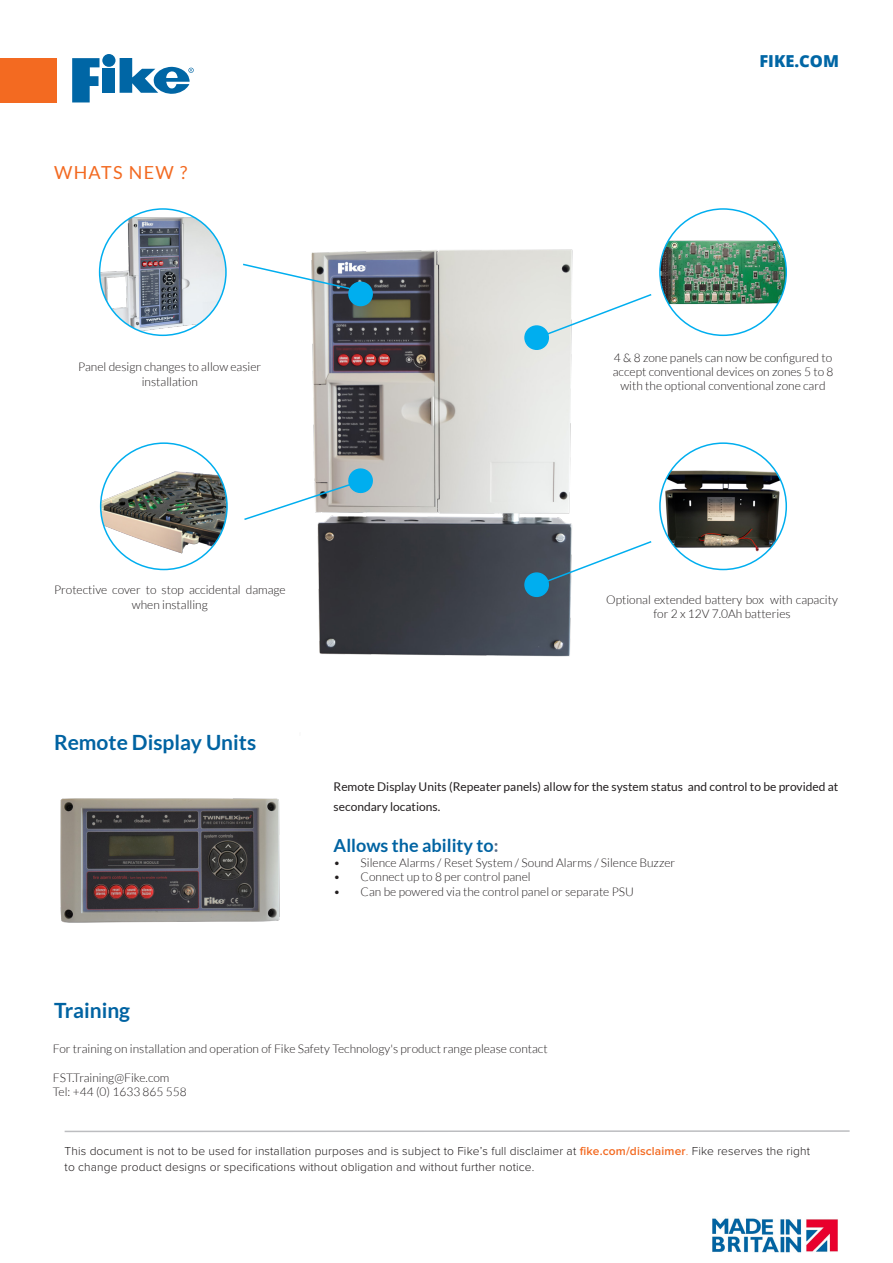
<style>
.page{position:relative;width:893px;height:1263px;background:#fff}
.page>*{position:absolute;margin:0;border:0;box-sizing:border-box;transform-origin:0 0}
.t1{font:700 21px "Lato";color:#0063a2}
.t2{font:700 18px "Lato";color:#0063a2}
.subhead_-_orange{font:18px "Lato";letter-spacing:.075em;color:#f36a21}
.t3{font:800 16.5px "Open Sans";color:#0066a5}
.t4{font:300 12px/14.4px "Lato";color:#231f20;text-align:center}
.t5{font:300 12px/16px "Proxima Nova";letter-spacing:.01em;color:#231f20}
.t6{font:12px/19.8px "Lato";color:#231f20}
.s1{color:#596e89}
.s2{font-weight:600;color:#f36a21}
.s3{color:#f36a21}
</style>
<div class="page">
<hr style="left:892px;top:58px;width:1px;height:44px;background:#f36a21">
<hr style="left:65px;top:1130px;width:785px;height:2px;background:#bcbdc0">
<svg style="left:72px;top:58px;width:27px;height:44px"></svg>
<div style="left:102px;top:69px;width:13px;height:24px;background:#0066a5"></div>
<div style="left:102px;top:54px;width:14px;height:13px;background:#0066a5;border-radius:50%"></div>
<svg style="left:120px;top:58px;width:74px;height:36px"></svg>
<div style="left:0;top:58px;width:56px;height:44px;background:#f36a21"></div>
<img style="left:311px;top:249px;width:262px;height:408px">
<img style="left:100px;top:209px;width:126px;height:126px;border-radius:63px">
<img style="left:101px;top:443px;width:126px;height:126px;border-radius:63px">
<img style="left:660px;top:443px;width:126px;height:126px;border-radius:63px">
<img style="left:660px;top:240px;width:126px;height:64px">
<div style="left:525px;top:573px;width:23px;height:23px;background:#00aeef;border-radius:50%"></div>
<div style="left:524px;top:572px;width:25px;height:25px;border:2px solid #00aeef;border-radius:50%"></div>
<svg style="left:545px;top:540px;width:107px;height:43px"></svg>
<div style="left:525px;top:326px;width:23px;height:23px;background:#00aeef;border-radius:50%"></div>
<div style="left:524px;top:325px;width:25px;height:25px;border:2px solid #00aeef;border-radius:50%"></div>
<svg style="left:545px;top:293px;width:107px;height:43px"></svg>
<svg style="left:243px;top:263px;width:132px;height:44px"></svg>
<svg style="left:244px;top:466px;width:132px;height:55px"></svg>
<img style="left:60px;top:798px;width:220px;height:125px">
<img style="left:713px;top:1218px;width:125px;height:34px">
<p class="subhead_-_orange" style="left:54px;top:162px;width:135px">WHATS NEW ?</p>
<p class="t4" style="left:78px;top:360px;width:185px">Panel design changes to allow easier installation</p>
<p class="t3" style="left:759px;top:48px;width:81px">FIKE.COM</p>
<p class="t4" style="left:613px;top:350px;width:222px">4 &amp; 8 zone panels can now be configured to accept conventional devices on zones 5 to 8 with the optional conventional zone card</p>
<p class="t4" style="left:54px;top:583px;width:233px">Protective cover to stop accidental damage when installing</p>
<p class="t1" style="left:54px;top:730px;width:204px">Remote Display Units</p>
<p class="t4" style="left:606px;top:592px;width:233px">Optional extended battery box with capacity for 2 x 12V 7.0Ah batteries</p>
<p class="t6" style="left:334px;top:777px;width:506px">Remote Display Units (Repeater panels) allow for the system status and control to be provided at secondary locations.</p>
<p class="t2" style="left:334px;top:835px;width:166px">Allows the ability to<span class="s1">:</span></p>
<p class="t4" style="left:334px;top:855px;width:343px">• Silence Alarms / Reset System / Sound Alarms / Silence Buzzer</p>
<p class="t4" style="left:334px;top:870px;width:199px">• Connect up to 8 per control panel</p>
<p class="t4" style="left:334px;top:884px;width:302px">• Can be powered via the control panel or separate PSU</p>
<p class="t1" style="left:54px;top:998px;width:78px">Training</p>
<p class="t4" style="left:53px;top:1041px;width:496px">For training on installation and operation of Fike Safety Technology's product range please contact</p>
<p class="t4" style="left:53px;top:1070px;width:118px">FST.Training@Fike.com</p>
<p class="t4" style="left:53px;top:1084px;width:135px">Tel: +44 (0) 1633 865 558</p>
<p class="t5" style="left:65px;top:1142px;width:747px">This document is not to be used for installation purposes and is subject to Fike’s full disclaimer at <span class="s2">fike.com/disclaimer</span><span class="s3">.</span> Fike reserves the right to change product designs or specifications without obligation and without further notice.</p>
</div>
